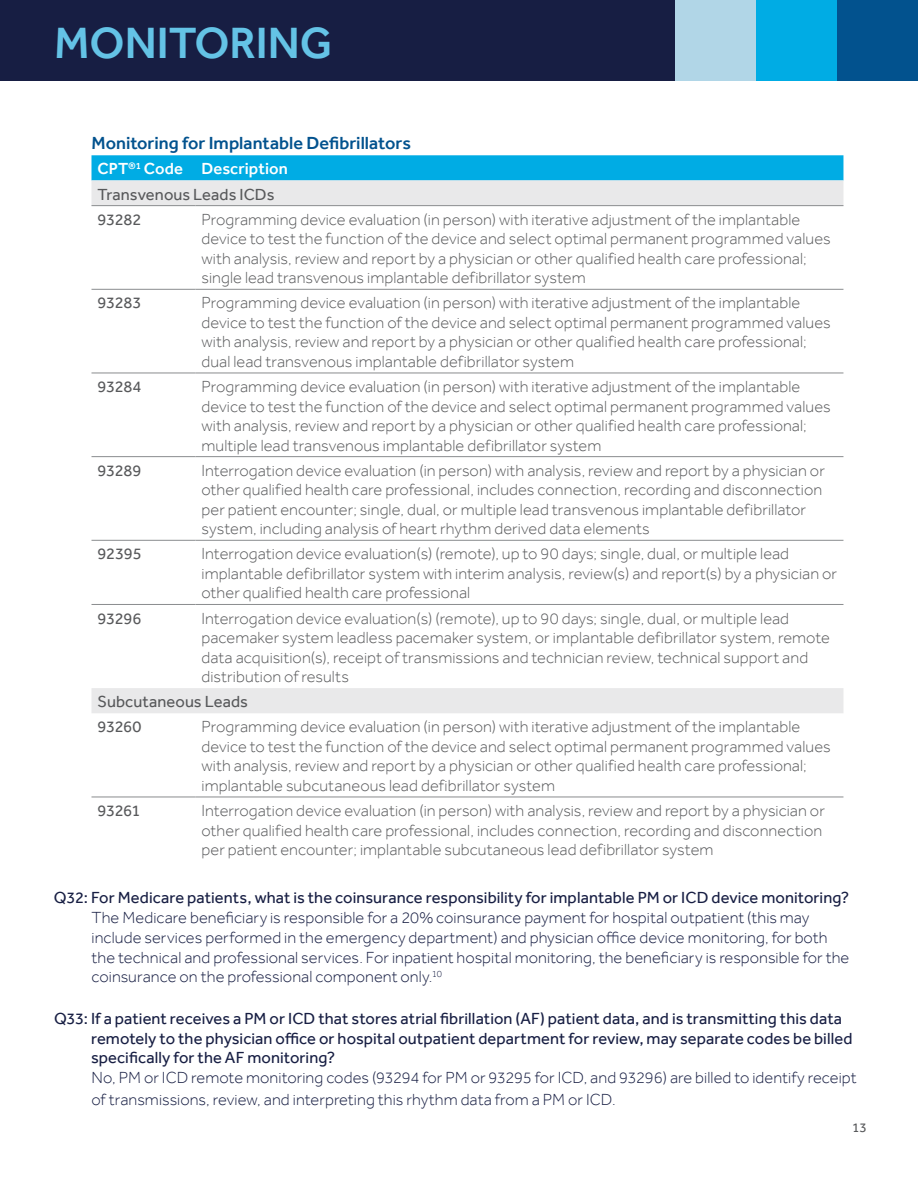
<style>
.page{position:relative;width:918px;height:1188px;background:#fff}
.page>*{position:absolute;margin:0;border:0;box-sizing:border-box;transform-origin:0 0}
.t1{font:500 45px "Effra";color:#64c3e6}
.t2{font:500 18px "Effra";color:#02528e}
.t3{font:300 16.5px/19.5px "Effra";letter-spacing:.005em;color:#58595b}
.t4{font:300 16.5px/19.8px "Effra";letter-spacing:.005em;color:#171e43}
.t5{font:16.5px/19.8px "Effra";letter-spacing:.005em;color:#171e43}
.t6{font:16.5px/25.2px "Effra";color:#58595b}
.t7{font:13.5px "Effra";color:#58595b}
.s1{font-weight:500;color:#fff}
</style>
<div class="page">
<div style="left:837px;top:0;width:81px;height:81px;background:#02528e"></div>
<div style="left:756px;top:0;width:81px;height:81px;background:#00ace4"></div>
<div style="left:675px;top:0;width:81px;height:81px;background:#b1d6e7"></div>
<div style="left:0;top:0;width:675px;height:81px;background:#171e43"></div>
<div style="left:92px;top:155px;width:751px;height:25px;background:#00ace4"></div>
<svg style="left:92px;top:180px;width:751px;height:533px"></svg>
<hr style="left:92px;top:205px;width:104px;height:1px;background:#8a8c8e">
<hr style="left:196px;top:205px;width:647px;height:1px;background:#8a8c8e">
<hr style="left:92px;top:289px;width:104px;height:1px;background:#8a8c8e">
<hr style="left:196px;top:289px;width:647px;height:1px;background:#8a8c8e">
<hr style="left:92px;top:373px;width:104px;height:1px;background:#8a8c8e">
<hr style="left:196px;top:373px;width:647px;height:1px;background:#8a8c8e">
<hr style="left:92px;top:456px;width:104px;height:1px;background:#8a8c8e">
<hr style="left:196px;top:456px;width:647px;height:1px;background:#8a8c8e">
<hr style="left:92px;top:540px;width:104px;height:1px;background:#8a8c8e">
<hr style="left:196px;top:540px;width:647px;height:1px;background:#8a8c8e">
<hr style="left:92px;top:604px;width:104px;height:1px;background:#8a8c8e">
<hr style="left:196px;top:604px;width:647px;height:1px;background:#8a8c8e">
<hr style="left:92px;top:797px;width:104px;height:1px;background:#8a8c8e">
<hr style="left:196px;top:797px;width:647px;height:1px;background:#8a8c8e">
<h1 class="t1" style="left:54px;top:16px;width:280px">MONITORING</h1>
<p class="t2" style="left:92px;top:133px;width:321px">Monitoring for Implantable Defibrillators</p>
<p class="t6" style="left:97px;top:156px;width:192px"><span class="s1">CPT</span><sup>®1</sup> <span class="s1">Code Description<br></span>Transvenous Leads ICDs<br>93282</p>
<p class="t3" style="left:202px;top:209px;width:631px">Programming device evaluation (in person) with iterative adjustment of the implantable device to test the function of the device and select optimal permanent programmed values with analysis, review and report by a physician or other qualified health care professional; single lead transvenous implantable defibrillator system</p>
<p class="t6" style="left:97px;top:290px;width:45px">93283</p>
<p class="t3" style="left:202px;top:293px;width:631px">Programming device evaluation (in person) with iterative adjustment of the implantable device to test the function of the device and select optimal permanent programmed values with analysis, review and report by a physician or other qualified health care professional; dual lead transvenous implantable defibrillator system</p>
<p class="t6" style="left:97px;top:374px;width:46px">93284</p>
<p class="t3" style="left:202px;top:377px;width:631px">Programming device evaluation (in person) with iterative adjustment of the implantable device to test the function of the device and select optimal permanent programmed values with analysis, review and report by a physician or other qualified health care professional; multiple lead transvenous implantable defibrillator system</p>
<p class="t6" style="left:97px;top:458px;width:45px">93289</p>
<p class="t3" style="left:202px;top:461px;width:625px">Interrogation device evaluation (in person) with analysis, review and report by a physician or other qualified health care professional, includes connection, recording and disconnection per patient encounter; single, dual, or multiple lead transvenous implantable defibrillator system, including analysis of heart rhythm derived data elements</p>
<p class="t6" style="left:97px;top:541px;width:46px">92395</p>
<p class="t3" style="left:202px;top:544px;width:637px">Interrogation device evaluation(s) (remote), up to 90 days; single, dual, or multiple lead implantable defibrillator system with interim analysis, review(s) and report(s) by a physician or other qualified health care professional</p>
<p class="t6" style="left:97px;top:605px;width:46px">93296</p>
<p class="t3" style="left:202px;top:608px;width:630px">Interrogation device evaluation(s) (remote), up to 90 days; single, dual, or multiple lead pacemaker system leadless pacemaker system, or implantable defibrillator system, remote data acquisition(s), receipt of transmissions and technician review, technical support and distribution of results</p>
<p class="t6" style="left:97px;top:689px;width:152px">Subcutaneous Leads<br>93260</p>
<p class="t3" style="left:202px;top:717px;width:631px">Programming device evaluation (in person) with iterative adjustment of the implantable device to test the function of the device and select optimal permanent programmed values with analysis, review and report by a physician or other qualified health care professional; implantable subcutaneous lead defibrillator system</p>
<p class="t6" style="left:97px;top:798px;width:45px">93261</p>
<p class="t3" style="left:202px;top:801px;width:625px">Interrogation device evaluation (in person) with analysis, review and report by a physician or other qualified health care professional, includes connection, recording and disconnection per patient encounter; implantable subcutaneous lead defibrillator system</p>
<p class="t5" style="left:54px;top:888px;width:797px">Q32: For Medicare patients, what is the coinsurance responsibility for implantable PM or ICD device monitoring?</p>
<p class="t4" style="left:92px;top:908px;width:759px">The Medicare beneficiary is responsible for a 20% coinsurance payment for hospital outpatient (this may include services performed in the emergency department) and physician office device monitoring, for both the technical and professional services. For inpatient hospital monitoring, the beneficiary is responsible for the coinsurance on the professional component only. <sup>10</sup></p>
<p class="t5" style="left:91px;top:1008px;width:763px;text-indent:-37px">Q33: If a patient receives a PM or ICD that stores atrial fibrillation (AF) patient data, and is transmitting this data remotely to the physician office or hospital outpatient department for review, may separate codes be billed specifically for the AF monitoring?</p>
<p class="t4" style="left:92px;top:1067px;width:767px;line-height:21.6px">No, PM or ICD remote monitoring codes (93294 for PM or 93295 for ICD, and 93296) are billed to identify receipt of transmissions, review, and interpreting this rhythm data from a PM or ICD.</p>
<p class="t7" style="left:852px;top:1119px;width:16px">13</p>
</div>
